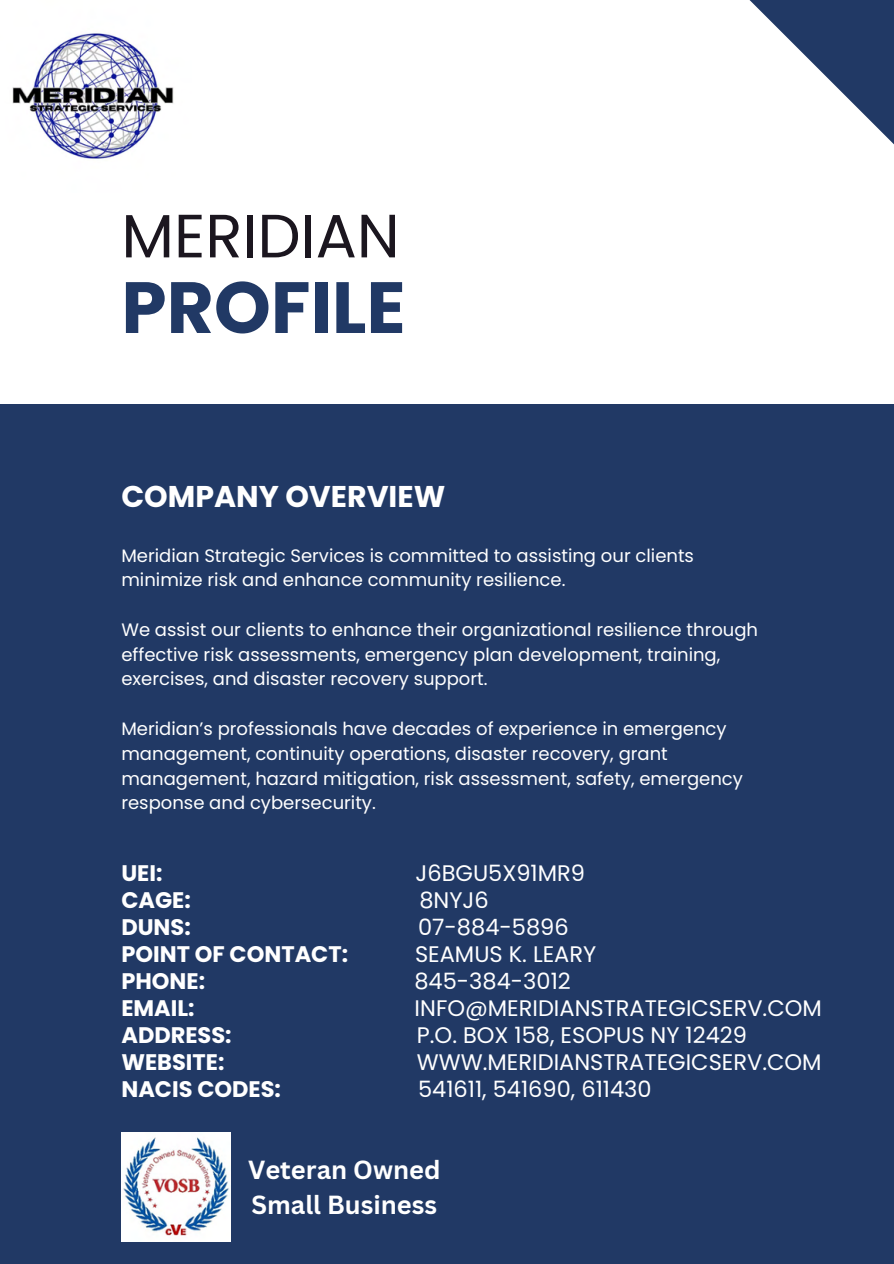
<style>
.page{position:relative;width:894px;height:1264px;background:#fff}
.page>*{position:absolute;margin:0;border:0;box-sizing:border-box;transform-origin:0 0}
.t1{font:700 72.45px "Poppins";color:#213965}
.t2{font:61.05px "Poppins";color:#1b161f}
.t3{font:700 30px "Poppins";color:#fff}
.t4{font:700 25.5px/34.8px "Canva Sans";color:#fff}
.t5{font:22.5px "Poppins";color:#fff}
.t6{font:700 22.5px "Poppins";color:#fff}
.t7{font:18px/24.8px "Poppins";color:#fff}
</style>
<div class="page">
<div style="left:0;top:404px;width:893px;height:859px;background:#213965"></div>
<svg style="left:749px;top:0;width:144px;height:144px"></svg>
<img style="left:121px;top:1132px;width:109px;height:109px">
<img style="left:12px;top:33px;width:162px;height:126px">
<h2 class="t2" style="left:121px;top:193px;width:280px">MERIDIAN</h2>
<h1 class="t1" style="left:121px;top:257px;width:286px">PROFILE</h1>
<h3 class="t3" style="left:121px;top:475px;width:325px">COMPANY OVERVIEW</h3>
<p class="t7" style="left:121px;top:543px;width:574px">Meridian Strategic Services is committed to assisting our clients minimize risk and enhance community resilience.</p>
<p class="t7" style="left:121px;top:617px;width:638px">We assist our clients to enhance their organizational resilience through effective risk assessments, emergency plan development, training, exercises, and disaster recovery support.</p>
<p class="t7" style="left:121px;top:716px;width:623px">Meridian’s professionals have decades of experience in emergency management, continuity operations, disaster recovery, grant management, hazard mitigation, risk assessment, safety, emergency response and cybersecurity.</p>
<p class="t6" style="left:121px;top:857px;width:43px">UEI:</p>
<p class="t5" style="left:415px;top:857px;width:171px">J6BGU5X91MR9</p>
<p class="t6" style="left:121px;top:884px;width:71px">CAGE:</p>
<p class="t5" style="left:419px;top:884px;width:71px">8NYJ6</p>
<p class="t6" style="left:121px;top:911px;width:71px">DUNS:</p>
<p class="t5" style="left:418px;top:911px;width:152px">07-884-5896</p>
<p class="t6" style="left:121px;top:938px;width:228px">POINT OF CONTACT:</p>
<p class="t5" style="left:415px;top:938px;width:183px">SEAMUS K. LEARY</p>
<p class="t6" style="left:121px;top:965px;width:85px">PHONE:</p>
<p class="t5" style="left:414px;top:965px;width:158px">845-384-3012</p>
<p class="t6" style="left:121px;top:992px;width:75px">EMAIL:</p>
<p class="t5" style="left:414px;top:992px;width:408px">INFO@MERIDIANSTRATEGICSERV.COM</p>
<p class="t6" style="left:121px;top:1019px;width:112px">ADDRESS:</p>
<p class="t5" style="left:417px;top:1019px;width:331px">P.O. BOX 158, ESOPUS NY 12429</p>
<p class="t6" style="left:121px;top:1046px;width:105px">WEBSITE:</p>
<p class="t5" style="left:417px;top:1046px;width:406px">WWW.MERIDIANSTRATEGICSERV.COM</p>
<p class="t6" style="left:121px;top:1073px;width:161px">NACIS CODES:</p>
<p class="t5" style="left:418px;top:1073px;width:235px">541611, 541690, 611430</p>
<h3 class="t4" style="left:248px;top:1151px;width:194px">Veteran Owned<br>Small Business</h3>
</div>
